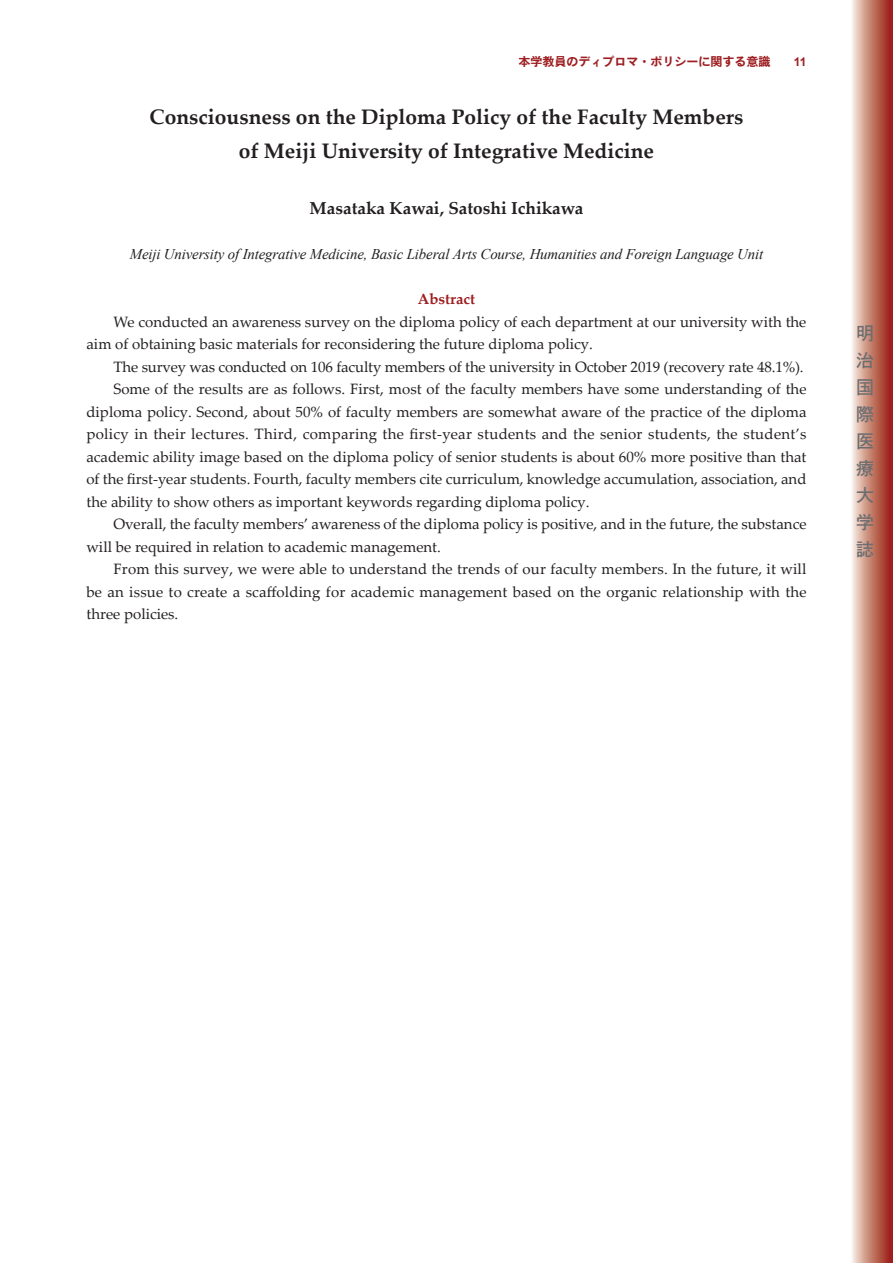
<style>
.page{position:relative;width:893px;height:1263px;background:#fff}
.page>*{position:absolute;margin:0;border:0;box-sizing:border-box;transform-origin:0 0}
.t1{font:700 21px/33.8px "Palatino Linotype";color:#231f20;text-align:center}
.t2{font:18px/27px "Iwa O Go Pro Db";color:#6c6d70;text-align:justify}
.t3{font:700 17.25px "Palatino Linotype";color:#231f20}
.t4{font:15px/22.5px "Palatino Linotype";color:#231f20}
.t5{font:15px "Palatino Linotype";letter-spacing:.02em;color:#231f20}
.t6{font:700 15px "Palatino Linotype";color:#9e1e21}
.t7{font:italic 14.85px "Times New Roman";letter-spacing:-.01em;color:#231f20}
.t8{font:12px "Iwa O Go Pro Eb";color:#9e1e21}
.t9{font:700 12px "Arial";color:#9e1e21}
</style>
<div class="page">
<svg style="left:852px;top:0;width:41px;height:1263px;background:#c47c6f"></svg>
<p class="t8" style="left:518px;top:53px;width:253px">本学教員のディプロマ・ポリシーに関する意識</p>
<p class="t9" style="left:794px;top:53px;width:14px">11</p>
<h1 class="t1" style="left:150px;top:100px;width:595px">Consciousness on the Diploma Policy of the Faculty Members of Meiji University of Integrative Medicine</h1>
<p class="t3" style="left:310px;top:196px;width:275px">Masataka Kawai, Satoshi Ichikawa</p>
<p class="t7" style="left:130px;top:244px;width:635px">Meiji University of Integrative Medicine, Basic Liberal Arts Course, Humanities and Foreign Language Unit</p>
<p class="t6" style="left:418px;top:289px;width:59px">Abstract</p>
<p class="t4" style="left:86px;top:310px;width:721px;text-indent:27px">We conducted an awareness survey on the diploma policy of each department at our university with the aim of obtaining basic materials for reconsidering the future diploma policy.</p>
<p class="t4" style="left:113px;top:355px;width:692px">The survey was conducted on 106 faculty members of the university in October 2019 (recovery rate 48.1%).</p>
<p class="t4" style="left:113px;top:377px;width:694px">Some of the results are as follows. First, most of the faculty members have some understanding of the</p>
<p class="t4" style="left:86px;top:400px;width:722px">diploma policy. Second, about 50% of faculty members are somewhat aware of the practice of the diploma</p>
<p class="t5" style="left:86px;top:424px;width:722px">policy in their lectures. Third, comparing the first-year students and the senior students, the student’s</p>
<p class="t4" style="left:86px;top:445px;width:722px">academic ability image based on the diploma policy of senior students is about 60% more positive than that</p>
<p class="t4" style="left:86px;top:467px;width:722px">of the first-year students. Fourth, faculty members cite curriculum, knowledge accumulation, association, and</p>
<p class="t4" style="left:86px;top:490px;width:505px">the ability to show others as important keywords regarding diploma policy.</p>
<p class="t4" style="left:113px;top:512px;width:695px">Overall, the faculty members’ awareness of the diploma policy is positive, and in the future, the substance</p>
<p class="t4" style="left:86px;top:535px;width:356px">will be required in relation to academic management.</p>
<p class="t4" style="left:113px;top:557px;width:694px">From this survey, we were able to understand the trends of our faculty members. In the future, it will</p>
<p class="t4" style="left:86px;top:580px;width:722px">be an issue to create a scaffolding for academic management based on the organic relationship with the</p>
<p class="t4" style="left:86px;top:602px;width:93px">three policies.</p>
<p class="t2" style="left:856px;top:319px;width:19px">明治国際医療大学誌</p>
</div>
